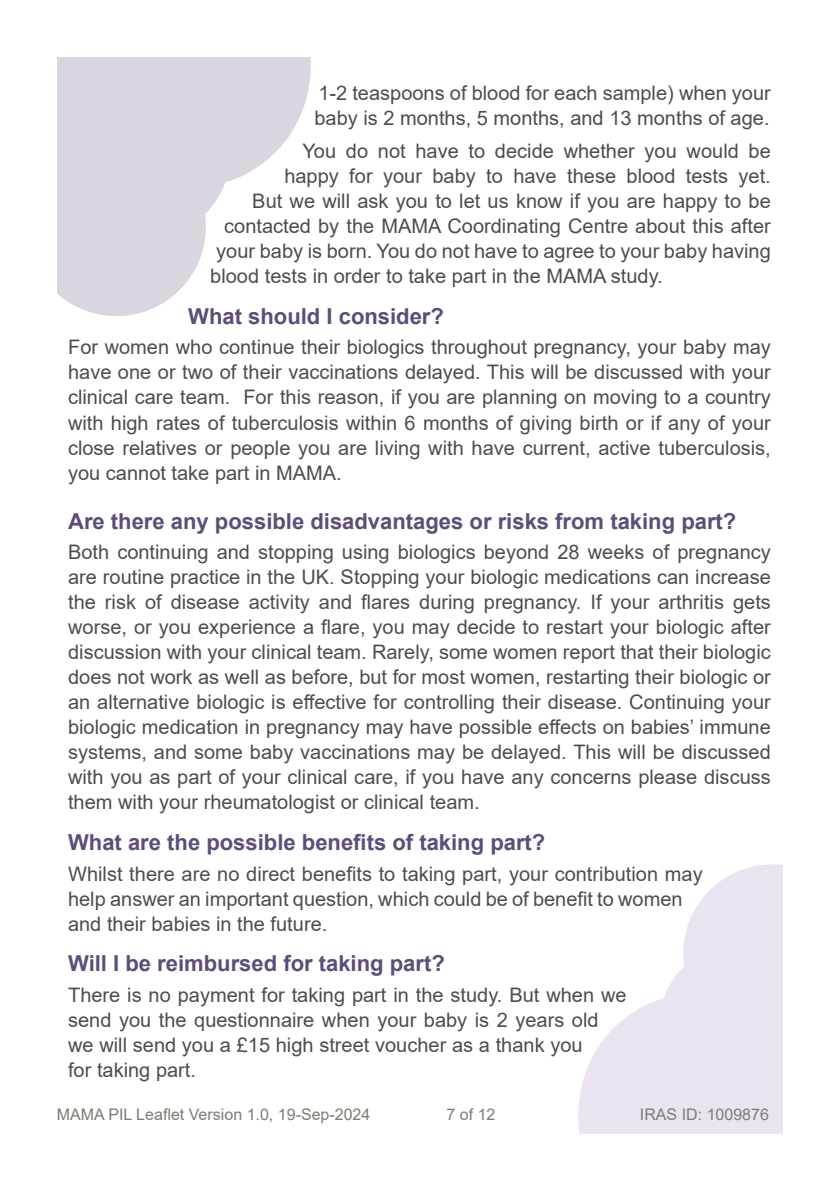
<style>
.page{position:relative;width:840px;height:1191px;background:#fff}
.page>*{position:absolute;margin:0;border:0;box-sizing:border-box;transform-origin:0 0}
.t1{font:700 22px "Arial";color:#5e4c79}
.t2{font:20px/25px "Arial";color:#4d4d4f}
.t3{font:16px "Arial";color:#817a73}
</style>
<div class="page">
<svg style="left:57px;top:57px;width:254px;height:259px;fill:#dad5df"></svg>
<svg style="left:578px;top:864px;width:204px;height:270px;fill:#ece3f0"></svg>
<p class="t2" style="left:314px;top:80px;width:457px">1-2 teaspoons of blood for each sample) when your baby is 2 months, 5 months, and 13 months of age.</p>
<p class="t2" style="left:302px;top:138px;width:469px">You do not have to decide whether you would be</p>
<p class="t2" style="left:284px;top:163px;width:487px">happy for your baby to have these blood tests yet.</p>
<p class="t2" style="left:252px;top:188px;width:519px">But we will ask you to let us know if you are happy to be</p>
<p class="t2" style="left:224px;top:213px;width:548px">contacted by the MAMA Coordinating Centre about this after</p>
<p class="t2" style="left:216px;top:238px;width:556px">your baby is born. You do not have to agree to your baby having</p>
<p class="t2" style="left:210px;top:263px;width:454px">blood tests in order to take part in the MAMA study.</p>
<p class="t1" style="left:188px;top:300px;width:257px">What should I consider?</p>
<p class="t2" style="left:68px;top:335px;width:704px;text-align:justify">For women who continue their biologics throughout pregnancy, your baby may have one or two of their vaccinations delayed. This will be discussed with your clinical care team. For this reason, if you are planning on moving to a country with high rates of tuberculosis within 6 months of giving birth or if any of your close relatives or people you are living with have current, active tuberculosis, you cannot take part in MAMA.</p>
<p class="t1" style="left:68px;top:505px;width:669px">Are there any possible disadvantages or risks from taking part?</p>
<p class="t2" style="left:68px;top:539px;width:704px;text-align:justify">Both continuing and stopping using biologics beyond 28 weeks of pregnancy are routine practice in the UK. Stopping your biologic medications can increase the risk of disease activity and flares during pregnancy. If your arthritis gets worse, or you experience a flare, you may decide to restart your biologic after discussion with your clinical team. Rarely, some women report that their biologic does not work as well as before, but for most women, restarting their biologic or an alternative biologic is effective for controlling their disease. Continuing your biologic medication in pregnancy may have possible effects on babies’ immune systems, and some baby vaccinations may be delayed. This will be discussed with you as part of your clinical care, if you have any concerns please discuss them with your rheumatologist or clinical team.</p>
<p class="t1" style="left:68px;top:826px;width:478px">What are the possible benefits of taking part?</p>
<p class="t2" style="left:68px;top:861px;width:635px">Whilst there are no direct benefits to taking part, your contribution may help answer an important question, which could be of benefit to women and their babies in the future.</p>
<p class="t1" style="left:68px;top:948px;width:378px">Will I be reimbursed for taking part?</p>
<p class="t2" style="left:68px;top:982px;width:560px">There is no payment for taking part in the study. But when we send you the questionnaire when your baby is 2 years old we will send you a £15 high street voucher as a thank you<br>for taking part.</p>
<p class="t3" style="left:57px;top:1103px;width:315px">MAMA PIL Leaflet Version 1.0, 19-Sep-2024</p>
<p class="t3" style="left:446px;top:1103px;width:50px">7 of 12</p>
<p class="t3" style="left:639px;top:1103px;width:130px">IRAS ID: 1009876</p>
</div>
